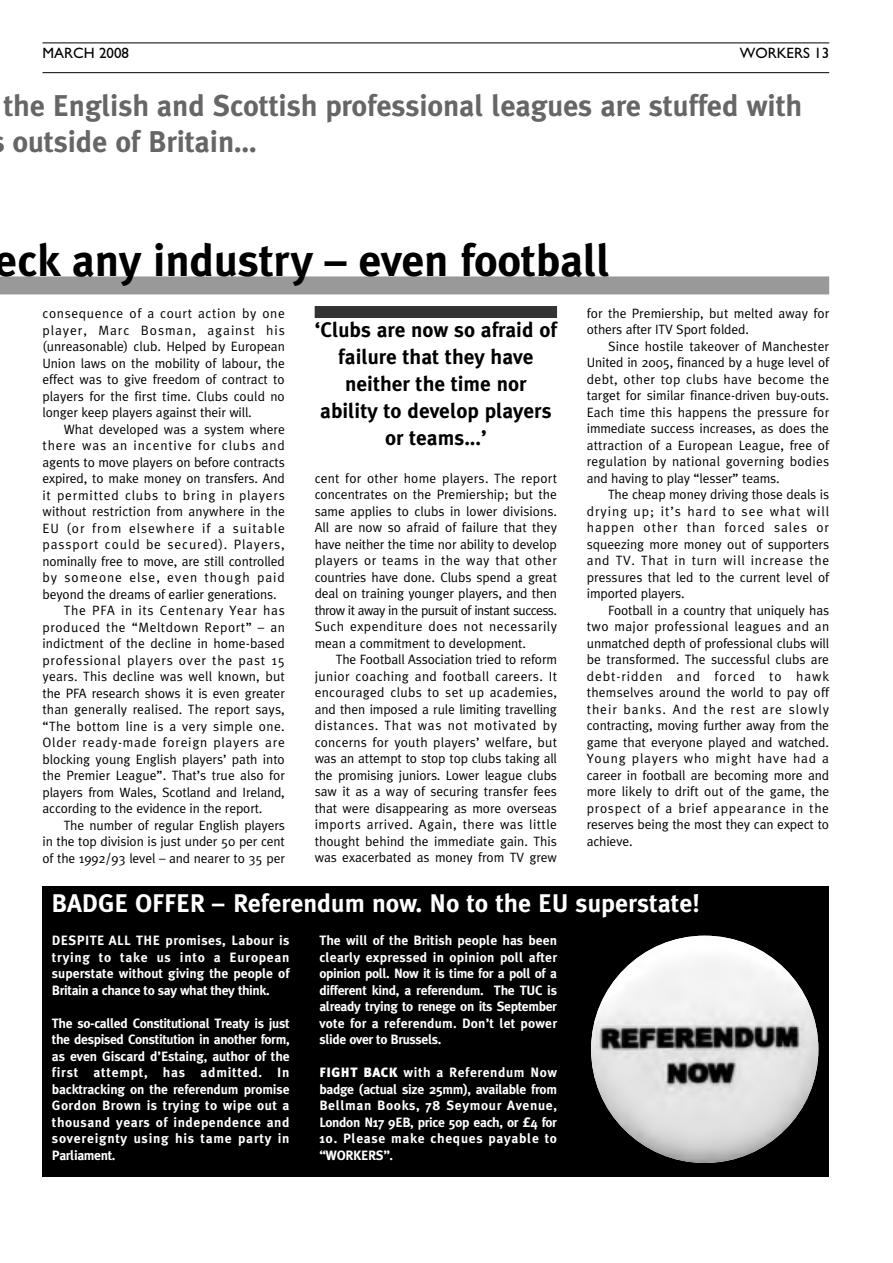
<style>
.page{position:relative;width:893px;height:1263px;background:#fff}
.page>*{position:absolute;margin:0;border:0;box-sizing:border-box;transform-origin:0 0}
.t1{font:700 45px "Meta Plus";letter-spacing:-.005em;color:#000}
.t2{font:700 30px/36px "Meta Plus";letter-spacing:-.005em;color:#666}
.t3{font:700 25.5px "Meta Plus";color:#fff}
.t4{font:700 21px/27px "Meta Plus";color:#000;text-align:center}
.t5{font:15px "Gill Sans";color:#000}
.t6{font:13.5px/16.5px "Meta Plus";color:#000;text-align:justify}
.t7{font:700 13.5px/16.5px "Meta Plus";letter-spacing:.005em;color:#fff;text-align:justify}
.t8{font:13.5px "Meta Plus";letter-spacing:.055em;color:#000}
.t9{font:13.5px "Meta Plus";letter-spacing:.065em;color:#000}
.t10{font:13.5px "Meta Plus";letter-spacing:.07em;color:#000}
.t11{font:700 13.5px/16.5px "Meta Plus";letter-spacing:.05em;color:#fff}
.t12{font:13.5px "Meta Plus";letter-spacing:.03em;color:#000}
.t13{font:13.5px "Meta Plus";letter-spacing:.04em;color:#000}
.s1{font-weight:900}
</style>
<div class="page">
<hr style="left:43px;top:43px;width:786px;height:1px;background:#000">
<hr style="left:43px;top:72px;width:786px;height:1px;background:#000">
<div style="left:0;top:276px;width:829px;height:18px;background:#999"></div>
<div style="left:315px;top:306px;width:242px;height:12px;background:#333"></div>
<div style="left:43px;top:887px;width:786px;height:290px;background:#000"></div>
<img style="left:591px;top:936px;width:227px;height:227px;border-radius:50%">
<p class="t5" style="left:43px;top:44px;width:88px">MARCH 2008</p>
<p class="t5" style="left:740px;top:44px;width:91px">WORKERS 13</p>
<h2 class="t2" style="left:12px;top:90px;width:791px;text-indent:-9px">the English and Scottish professional leagues are stuffed with outside of Britain…</h2>
<h1 class="t1" style="left:-5px;top:245px;width:617px">eck any industry – even football</h1>
<p class="t6" style="left:43px;top:306px;width:244px">consequence of a court action by one player, Marc Bosman, against his (unreasonable) club. Helped by European Union laws on the mobility of labour, the effect was to give freedom of contract to players for the first time. Clubs could no longer keep players against their will.</p>
<p class="t6" style="left:64px;top:422px;width:223px">What developed was a system where</p>
<p class="t9" style="left:43px;top:441px;width:244px">there was an incentive for clubs and</p>
<p class="t6" style="left:43px;top:455px;width:244px">agents to move players on before contracts</p>
<p class="t6" style="left:43px;top:471px;width:244px">expired, to make money on transfers. And</p>
<p class="t8" style="left:43px;top:490px;width:244px">it permitted clubs to bring in players</p>
<p class="t6" style="left:43px;top:504px;width:244px">without restriction from anywhere in the</p>
<p class="t10" style="left:43px;top:523px;width:244px">EU (or from elsewhere if a suitable</p>
<p class="t9" style="left:43px;top:540px;width:244px">passport could be secured). Players,</p>
<p class="t6" style="left:43px;top:554px;width:244px">nominally free to move, are still controlled</p>
<p class="t10" style="left:43px;top:573px;width:244px">by someone else, even though paid</p>
<p class="t6" style="left:43px;top:587px;width:236px">beyond the dreams of earlier generations.</p>
<p class="t8" style="left:64px;top:606px;width:223px">The PFA in its Centenary Year has</p>
<p class="t13" style="left:43px;top:622px;width:244px">produced the “Meltdown Report” – an</p>
<p class="t6" style="left:43px;top:636px;width:244px">indictment of the decline in home-based</p>
<p class="t8" style="left:43px;top:655px;width:244px">professional players over the past 15</p>
<p class="t6" style="left:43px;top:669px;width:244px">years. This decline was well known, but</p>
<p class="t6" style="left:43px;top:686px;width:244px">the PFA research shows it is even greater</p>
<p class="t6" style="left:43px;top:702px;width:244px">than generally realised. The report says,</p>
<p class="t12" style="left:43px;top:721px;width:244px">“The bottom line is a very simple one.</p>
<p class="t8" style="left:43px;top:738px;width:244px">Older ready-made foreign players are</p>
<p class="t6" style="left:43px;top:752px;width:244px">blocking young English players’ path into</p>
<p class="t6" style="left:43px;top:768px;width:244px">the Premier League”. That’s true also for</p>
<p class="t6" style="left:43px;top:785px;width:244px">players from Wales, Scotland and Ireland,</p>
<p class="t6" style="left:43px;top:801px;width:221px">according to the evidence in the report.</p>
<p class="t6" style="left:64px;top:818px;width:223px">The number of regular English players</p>
<p class="t6" style="left:43px;top:834px;width:244px">in the top division is just under 50 per cent</p>
<p class="t6" style="left:43px;top:851px;width:244px">of the 1992/93 level – and nearer to 35 per</p>
<h3 class="t4" style="left:315px;top:319px;width:244px">‘Clubs are now so afraid of failure that they have neither the time nor ability to develop players or teams...’</h3>
<p class="t6" style="left:315px;top:471px;width:244px">cent for other home players. The report concentrates on the Premiership; but the same applies to clubs in lower divisions.<br>All are now so afraid of failure that they have neither the time nor ability to develop players or teams in the way that other countries have done. Clubs spend a great deal on training younger players, and then throw it away in the pursuit of instant success.<br>Such expenditure does not necessarily mean a commitment to development.</p>
<p class="t6" style="left:315px;top:653px;width:244px;text-indent:21px">The Football Association tried to reform junior coaching and football careers. It encouraged clubs to set up academies, and then imposed a rule limiting travelling distances. That was not motivated by concerns for youth players’ welfare, but was an attempt to stop top clubs taking all the promising juniors. Lower league clubs saw it as a way of securing transfer fees that were disappearing as more overseas imports arrived. Again, there was little thought behind the immediate gain. This was exacerbated as money from TV grew</p>
<p class="t6" style="left:587px;top:306px;width:244px">for the Premiership, but melted away for others after ITV Sport folded.</p>
<p class="t6" style="left:587px;top:339px;width:244px;text-indent:21px">Since hostile takeover of Manchester United in 2005, financed by a huge level of debt, other top clubs have become the target for similar finance-driven buy-outs.<br>Each time this happens the pressure for immediate success increases, as does the attraction of a European League, free of regulation by national governing bodies and having to play “lesser” teams.</p>
<p class="t6" style="left:587px;top:488px;width:244px;text-indent:21px">The cheap money driving those deals is drying up; it’s hard to see what will happen other than forced sales or squeezing more money out of supporters and TV. That in turn will increase the pressures that led to the current level of imported players.</p>
<p class="t6" style="left:587px;top:603px;width:244px;text-indent:21px">Football in a country that uniquely has two major professional leagues and an unmatched depth of professional clubs will be transformed. The successful clubs are debt-ridden and forced to hawk themselves around the world to pay off their banks. And the rest are slowly contracting, moving further away from the game that everyone played and watched.<br>Young players who might have had a career in football are becoming more and more likely to drift out of the game, the prospect of a brief appearance in the reserves being the most they can expect to achieve.</p>
<h3 class="t3" style="left:52px;top:894px;width:650px">BADGE OFFER – Referendum now. No to the EU superstate!</h3>
<p class="t7" style="left:52px;top:933px;width:239px">DESPITE ALL THE promises, Labour is trying to take us into a European superstate without giving the people of Britain a chance to say what they think.</p>
<p class="t7" style="left:52px;top:1016px;width:239px">The so-called Constitutional Treaty is just the despised Constitution in another form, as even Giscard d’Estaing, author of the first attempt, has admitted. In backtracking on the referendum promise Gordon Brown is trying to wipe out a thousand years of independence and sovereignty using his tame party in Parliament.</p>
<p class="t7" style="left:319px;top:933px;width:239px">The will of the British people has been clearly expressed in opinion poll after opinion poll. Now it is time for a poll of a different kind, a referendum. The TUC is already trying to renege on its September vote for a referendum. Don’t let power slide over to Brussels.</p>
<p class="t7" style="left:319px;top:1065px;width:239px"><span class="s1">FIGHT BACK</span> with a Referendum Now badge (actual size 25mm), available from Bellman Books, 78 Seymour Avenue, London N17 9EB, price 50p each, or £4 for</p>
<p class="t11" style="left:319px;top:1131px;width:239px">10. Please make cheques payable to “WORKERS”.</p>
</div>
